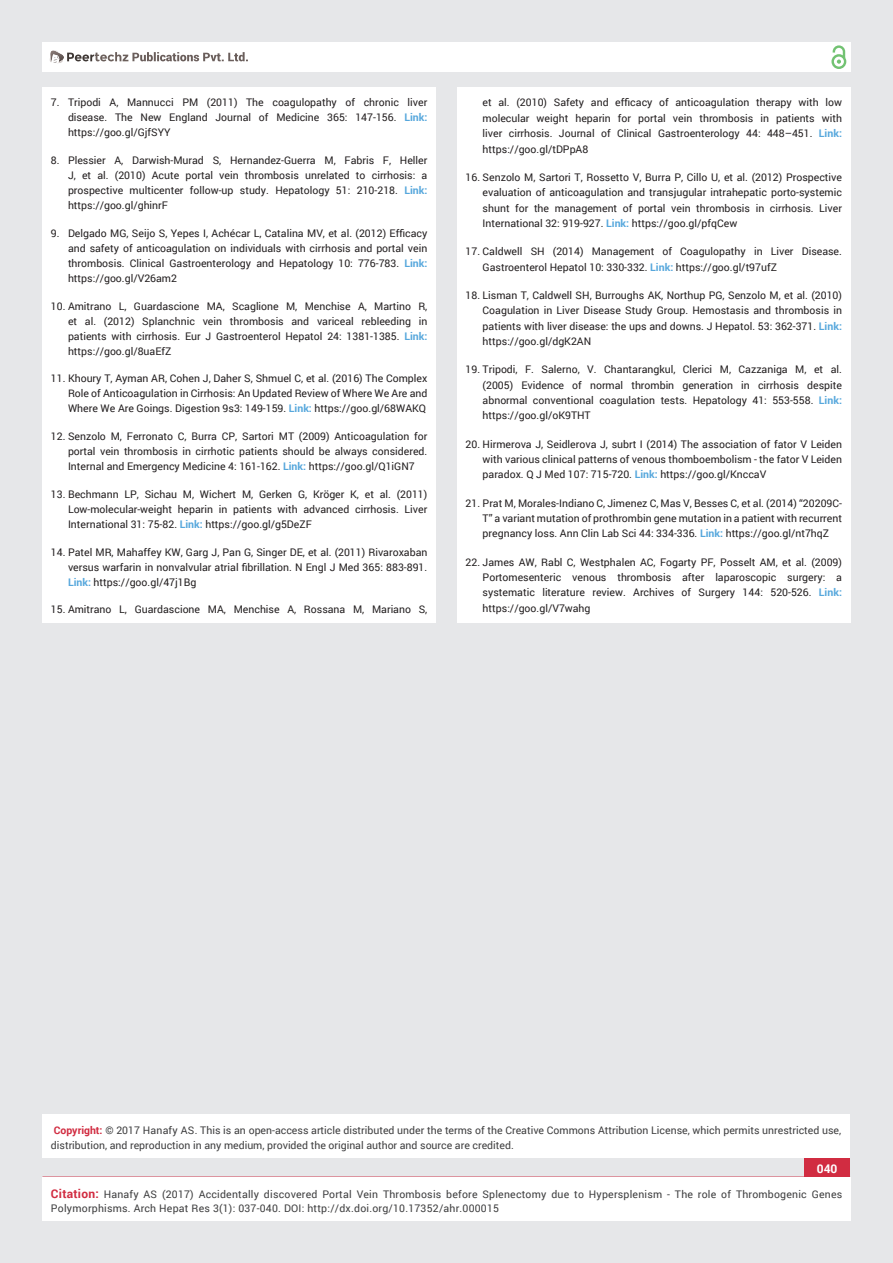
<style>
.page{position:relative;width:893px;height:1263px;background:#e6e7e9}
.page>*{position:absolute;margin:0;border:0;box-sizing:border-box;transform-origin:0 0}
.t1{font:700 12px "Roboto";color:#fff}
.t2{font:10.5px/15.5px "Roboto";color:#231f20;text-align:justify}
.t3{font:10.5px/15px "Roboto";color:#3e3e3f}
.t4{font:10.5px/13.5px "Roboto";letter-spacing:.02em;color:#3e3e3f}
.s1{font-weight:700;color:#56a7dc}
.s2{font-weight:700;color:#d12c41}
.s3{font-weight:700;font-size:12px;color:#d12c41}
</style>
<div class="page">
<div style="left:42px;top:43px;width:808px;height:29px;background:#fff"></div>
<div style="left:831px;top:54px;width:15px;height:15px;border:2px solid #72c272;border-radius:50%"></div>
<svg style="left:831px;top:45px;width:15px;height:19px"></svg>
<div style="left:804px;top:1157px;width:46px;height:43px;background:#d12c41"></div>
<svg style="left:49px;top:50px;width:199px;height:14px"></svg>
<div style="left:42px;top:1177px;width:809px;height:43px;background:#fff"></div>
<div style="left:42px;top:1115px;width:808px;height:43px;background:#fff"></div>
<div style="left:42px;top:87px;width:394px;height:536px;background:#fff"></div>
<div style="left:457px;top:87px;width:393px;height:536px;background:#fff"></div>
<p class="t2" style="left:68px;top:95px;width:361px;line-height:15px;text-indent:-17px">7. Tripodi A, Mannucci PM (2011) The coagulopathy of chronic liver disease. The New England Journal of Medicine 365: 147-156. <span class="s1">Link: </span>https://goo.gl/GjfSYY</p>
<p class="t2" style="left:68px;top:152px;width:361px;line-height:15px;text-indent:-17px">8. Plessier A, Darwish-Murad S, Hernandez-Guerra M, Fabris F, Heller J, et al. (2010) Acute portal vein thrombosis unrelated to cirrhosis: a prospective multicenter follow-up study. Hepatology 51: 210-218. <span class="s1">Link: </span>https://goo.gl/ghinrF</p>
<p class="t2" style="left:68px;top:225px;width:361px;line-height:15px;text-indent:-17px">9. Delgado MG, Seijo S, Yepes I, Achécar L, Catalina MV, et al. (2012) Efficacy and safety of anticoagulation on individuals with cirrhosis and portal vein thrombosis. Clinical Gastroenterology and Hepatology 10: 776-783. <span class="s1">Link: </span>https://goo.gl/V26am2</p>
<p class="t2" style="left:68px;top:298px;width:361px;line-height:15px;text-indent:-17px">10. Amitrano L, Guardascione MA, Scaglione M, Menchise A, Martino R, et al. (2012) Splanchnic vein thrombosis and variceal rebleeding in patients with cirrhosis. Eur J Gastroenterol Hepatol 24: 1381-1385. <span class="s1">Link: </span>https://goo.gl/8uaEfZ</p>
<p class="t2" style="left:68px;top:371px;width:361px;line-height:15px;text-indent:-17px">11. Khoury T, Ayman AR, Cohen J, Daher S, Shmuel C, et al. (2016) The Complex Role of Anticoagulation in Cirrhosis: An Updated Review of Where We Are and Where We Are Goings. Digestion 9s3: 149-159. <span class="s1">Link:</span> https://goo.gl/68WAKQ</p>
<p class="t2" style="left:68px;top:428px;width:361px;line-height:15px;text-indent:-17px">12. Senzolo M, Ferronato C, Burra CP, Sartori MT (2009) Anticoagulation for portal vein thrombosis in cirrhotic patients should be always considered.<br>Internal and Emergency Medicine 4: 161-162. <span class="s1">Link:</span> https://goo.gl/Q1iGN7</p>
<p class="t2" style="left:68px;top:486px;width:361px;line-height:15px;text-indent:-17px">13. Bechmann LP, Sichau M, Wichert M, Gerken G, Kröger K, et al. (2011)<br>Low-molecular-weight heparin in patients with advanced cirrhosis. Liver International 31: 75-82. <span class="s1">Link:</span> https://goo.gl/g5DeZF</p>
<p class="t2" style="left:68px;top:544px;width:361px;line-height:15px;text-indent:-17px">14. Patel MR, Mahaffey KW, Garg J, Pan G, Singer DE, et al. (2011) Rivaroxaban versus warfarin in nonvalvular atrial fibrillation. N Engl J Med 365: 883-891.<br><span class="s1">Link:</span> https://goo.gl/47j1Bg</p>
<p class="t2" style="left:51px;top:602px;width:378px">15. Amitrano L, Guardascione MA, Menchise A, Rossana M, Mariano S,</p>
<p class="t2" style="left:483px;top:94px;width:361px">et al. (2010) Safety and efficacy of anticoagulation therapy with low molecular weight heparin for portal vein thrombosis in patients with liver cirrhosis. Journal of Clinical Gastroenterology 44: 448–451. <span class="s1">Link: </span>https://goo.gl/tDPpA8</p>
<p class="t2" style="left:483px;top:169px;width:361px;text-indent:-17px">16. Senzolo M, Sartori T, Rossetto V, Burra P, Cillo U, et al. (2012) Prospective evaluation of anticoagulation and transjugular intrahepatic porto-systemic shunt for the management of portal vein thrombosis in cirrhosis. Liver International 32: 919-927. <span class="s1">Link:</span> https://goo.gl/pfqCew</p>
<p class="t2" style="left:483px;top:243px;width:361px;text-indent:-17px">17. Caldwell SH (2014) Management of Coagulopathy in Liver Disease.<br>Gastroenterol Hepatol 10: 330-332. <span class="s1">Link:</span> https://goo.gl/t97ufZ</p>
<p class="t2" style="left:483px;top:287px;width:361px;text-indent:-17px">18. Lisman T, Caldwell SH, Burroughs AK, Northup PG, Senzolo M, et al. (2010)<br>Coagulation in Liver Disease Study Group. Hemostasis and thrombosis in patients with liver disease: the ups and downs. J Hepatol. 53: 362-371. <span class="s1">Link: </span>https://goo.gl/dgK2AN</p>
<p class="t2" style="left:483px;top:361px;width:361px;text-indent:-17px">19. Tripodi, F. Salerno, V. Chantarangkul, Clerici M, Cazzaniga M, et al. (2005) Evidence of normal thrombin generation in cirrhosis despite abnormal conventional coagulation tests. Hepatology 41: 553-558. <span class="s1">Link: </span>https://goo.gl/oK9THT</p>
<p class="t2" style="left:483px;top:436px;width:361px;text-indent:-17px">20. Hirmerova J, Seidlerova J, subrt I (2014) The association of fator V Leiden with various clinical patterns of venous thomboembolism - the fator V Leiden paradox. Q J Med 107: 715-720. <span class="s1">Link:</span> https://goo.gl/KnccaV</p>
<p class="t2" style="left:483px;top:495px;width:361px;text-indent:-17px">21. Prat M, Morales-Indiano C, Jimenez C, Mas V, Besses C, et al. (2014) “20209C-T” a variant mutation of prothrombin gene mutation in a patient with recurrent pregnancy loss. Ann Clin Lab Sci 44: 334-336. <span class="s1">Link:</span> https://goo.gl/nt7hqZ</p>
<p class="t2" style="left:483px;top:554px;width:361px;text-indent:-17px">22. James AW, Rabl C, Westphalen AC, Fogarty PF, Posselt AM, et al. (2009)<br>Portomesenteric venous thrombosis after laparoscopic surgery: a systematic literature review. Archives of Surgery 144: 520-526. <span class="s1">Link: </span>https://goo.gl/V7wahg</p>
<p class="t3" style="left:51px;top:1123px;width:792px"><span class="s2">Copyright:</span> © 2017 Hanafy AS. This is an open-access article distributed under the terms of the Creative Commons Attribution License, which permits unrestricted use, distribution, and reproduction in any medium, provided the original author and source are credited.</p>
<p class="t1" style="left:817px;top:1161px;width:22px">040</p>
<p class="t4" style="left:51px;top:1188px;width:793px"><span class="s3">Citation:</span> Hanafy AS (2017) Accidentally discovered Portal Vein Thrombosis before Splenectomy due to Hypersplenism - The role of Thrombogenic Genes<br>Polymorphisms. Arch Hepat Res 3(1): 037-040. DOI: http://dx.doi.org/10.17352/ahr.000015</p>
</div>
